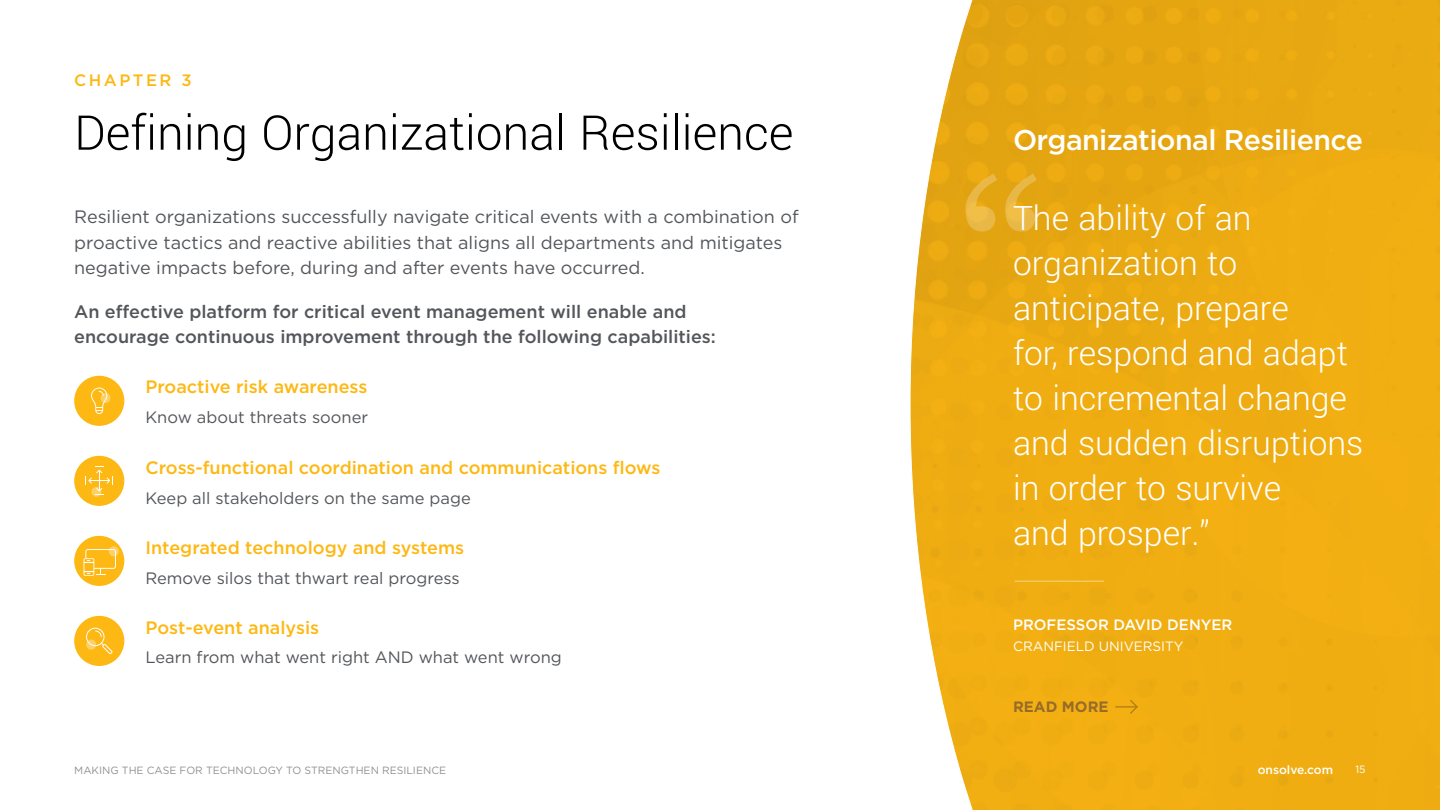
<style>
.page{position:relative;width:1440px;height:810px;background:#fff}
.page>*{position:absolute;margin:0;border:0;box-sizing:border-box;transform-origin:0 0}
.t1{font:219.52px "Georgia";color:#fff}
.t2{font:300 53.25px "Yantramanav";color:#000}
.t3{font:300 37.5px/45px "Yantramanav";color:#fff}
.t4{font:500 28.5px "Gotham";letter-spacing:-.02em;color:#fff}
.t5{font:18px/25.5px "Gotham";color:#53565a}
.t6{font:500 18px/25.5px "Gotham";color:#53565a}
.t7{font:500 18px "Gotham";color:#fdb813}
.t8{font:16.5px "Gotham";color:#53565a}
.t9{font:500 16.5px "Gotham";letter-spacing:.15em;color:#fdb813}
.t10{font:500 15px "Gotham";color:#fff}
.t11{font:700 15px "Gotham";color:#966c29}
.t12{font:13.5px "Gotham";color:#fff}
.t13{font:500 12px "Gotham";color:#fff}
.t14{font:10.5px "Gotham";color:#919194}
.t15{font:10.5px "Gotham";color:#fff}
</style>
<div class="page">
<img style="left:976px;top:0;width:464px;height:810px">
<svg style="left:910px;top:0;width:66px;height:810px"></svg>
<hr style="left:1015px;top:581px;width:89px;height:1px;background:#fff">
<hr style="left:1115px;top:706px;width:21px;height:2px;background:#b07e13">
<svg style="left:1128px;top:698px;width:11px;height:17px"></svg>
<div style="left:74px;top:376px;width:50px;height:50px;background:#fdb813;border-radius:50%"></div>
<svg style="left:101px;top:393px;width:9px;height:10px"></svg>
<svg style="left:91px;top:388px;width:16px;height:26px"></svg>
<div style="left:74px;top:536px;width:50px;height:50px;background:#fdb813;border-radius:50%"></div>
<svg style="left:109px;top:546px;width:10px;height:10px"></svg>
<svg style="left:84px;top:549px;width:32px;height:27px"></svg>
<div style="left:74px;top:616px;width:50px;height:50px;background:#fdb813;border-radius:50%"></div>
<svg style="left:86px;top:628px;width:27px;height:26px"></svg>
<div style="left:74px;top:456px;width:50px;height:50px;background:#fdb813;border-radius:50%"></div>
<svg style="left:85px;top:466px;width:28px;height:29px"></svg>
<p class="t9" style="left:74px;top:69px;width:119px">CHAPTER 3</p>
<h2 class="t2" style="left:74px;top:101px;width:721px">Defining Organizational Resilience</h2>
<p class="t5" style="left:74px;top:204px;width:726px">Resilient organizations successfully navigate critical events with a combination of proactive tactics and reactive abilities that aligns all departments and mitigates negative impacts before, during and after events have occurred.</p>
<p class="t6" style="left:74px;top:298px;width:643px">An effective platform for critical event management will enable and encourage continuous improvement through the following capabilities:</p>
<p class="t7" style="left:145px;top:375px;width:224px">Proactive risk awareness</p>
<p class="t8" style="left:145px;top:407px;width:224px">Know about threats sooner</p>
<p class="t7" style="left:145px;top:456px;width:516px">Cross-functional coordination and communications flows</p>
<p class="t8" style="left:145px;top:487px;width:327px">Keep all stakeholders on the same page</p>
<p class="t7" style="left:145px;top:536px;width:320px">Integrated technology and systems</p>
<p class="t8" style="left:145px;top:568px;width:316px">Remove silos that thwart real progress</p>
<p class="t7" style="left:145px;top:616px;width:175px">Post-event analysis</p>
<p class="t8" style="left:145px;top:646px;width:418px">Learn from what went right AND what went wrong</p>
<h3 class="t4" style="left:1013px;top:121px;width:352px">Organizational Resilience</h3>
<h1 class="t1" style="left:957px;top:129px;width:91px">“</h1>
<h3 class="t3" style="left:1013px;top:196px;width:352px">The ability of an organization to anticipate, prepare<br>for, respond and adapt to incremental change and sudden disruptions in order to survive<br>and prosper.”</h3>
<p class="t10" style="left:1013px;top:615px;width:221px">PROFESSOR DAVID DENYER</p>
<p class="t12" style="left:1013px;top:638px;width:172px">CRANFIELD UNIVERSITY</p>
<p class="t11" style="left:1013px;top:697px;width:97px">READ MORE</p>
<p class="t14" style="left:74px;top:763px;width:373px">MAKING THE CASE FOR TECHNOLOGY TO STRENGTHEN RESILIENCE</p>
<p class="t13" style="left:1258px;top:762px;width:77px">onsolve.com</p>
<p class="t15" style="left:1356px;top:763px;width:12px">15</p>
</div>
